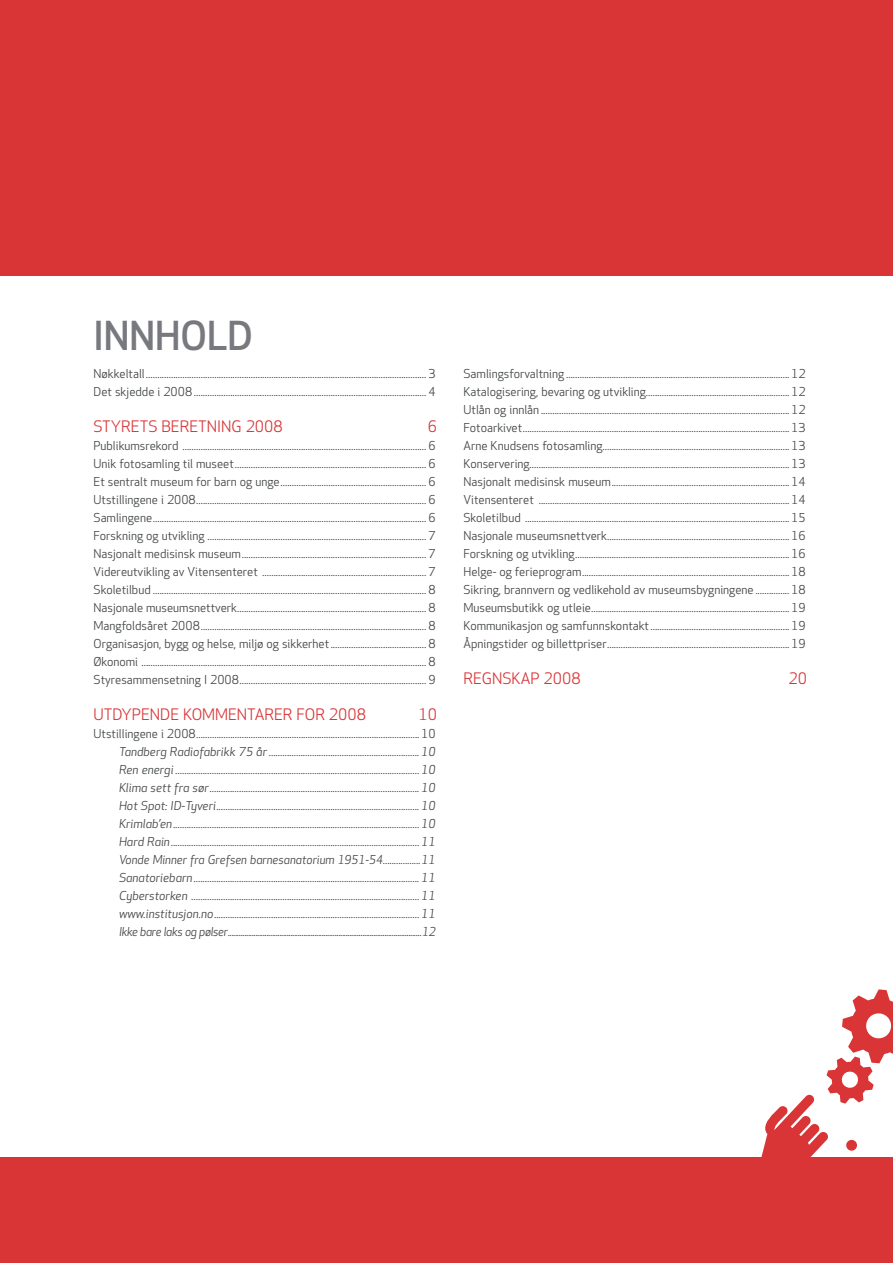
<style>
.page{position:relative;width:893px;height:1263px;background:#d93436}
.page>*{position:absolute;margin:0;border:0;box-sizing:border-box;transform-origin:0 0}
.t1{font:500 39px "Apex New";color:#78797e}
.t2{font:15.45px "Apex New";color:#d93436}
.t3{font:12px/18px "Apex New";color:#404542;text-align:justify}
.t4{font:italic 12px/18px "Apex New";color:#404542;text-align:justify}
</style>
<div class="page">
<div style="left:0;top:276px;width:893px;height:881px;background:#fff"></div>
<svg style="left:761px;top:989px;width:132px;height:168px"></svg>
<div style="left:846px;top:1140px;width:11px;height:11px;background:#d93436;border-radius:50%"></div>
<h1 class="t1" style="left:94px;top:310px;width:161px">INNHOLD</h1>
<p class="t3" style="left:94px;top:365px;width:344px">Nøkkeltall........................................................................................................................... 3<br>Det skjedde i 2008...................................................................................................... 4</p>
<p class="t2" style="left:94px;top:417px;width:191px">STYRETS BERETNING 2008</p>
<p class="t2" style="left:428px;top:417px;width:11px">6</p>
<p class="t3" style="left:94px;top:437px;width:344px">Publikumsrekord ........................................................................................................... 6<br>Unik fotosamling til museet.................................................................................... 6<br>Et sentralt museum for barn og unge................................................................ 6<br>Utstillingene i 2008..................................................................................................... 6<br>Samlingene........................................................................................................................ 6<br>Forskning og utvikling ................................................................................................ 7<br>Nasjonalt medisinsk museum................................................................................. 7<br>Videreutvikling av Vitensenteret ........................................................................ 7<br>Skoletilbud ........................................................................................................................ 8<br>Nasjonale museumsnettverk................................................................................... 8<br>Mangfoldsåret 2008................................................................................................... 8<br>Organisasjon, bygg og helse, miljø og sikkerhet.......................................... 8<br>Økonomi ............................................................................................................................. 8<br>Styresammensetning I 2008.................................................................................. 9</p>
<p class="t2" style="left:94px;top:705px;width:274px">UTDYPENDE KOMMENTARER FOR 2008</p>
<p class="t2" style="left:419px;top:705px;width:20px">10</p>
<p class="t3" style="left:94px;top:725px;width:343px">Utstillingene i 2008..................................................................................................10</p>
<p class="t4" style="left:119px;top:743px;width:318px">Tandberg Radiofabrikk 75 år ..................................................................10<br>Ren energi ...........................................................................................................10<br>Klima sett fra sør............................................................................................10<br>Hot Spot: ID-Tyveri.........................................................................................10<br>Krimlab’en............................................................................................................10<br>Hard Rain.............................................................................................................11<br>Vonde Minner fra Grefsen barnesanatorium 1951-54.................11<br>Sanatoriebarn...................................................................................................11<br>Cyberstorken ....................................................................................................11 www.institusjon.no..........................................................................................11<br>Ikke bare laks og pølser.........................................................................................................12</p>
<p class="t3" style="left:463px;top:365px;width:344px">Samlingsforvaltning ..................................................................................................12<br>Katalogisering, bevaring og utvikling...............................................................12<br>Utlån og innlån .............................................................................................................12<br>Fotoarkivet.....................................................................................................................13<br>Arne Knudsens fotosamling..................................................................................13<br>Konservering..................................................................................................................13<br>Nasjonalt medisinsk museum..............................................................................14<br>Vitensenteret ..............................................................................................................14<br>Skoletilbud ....................................................................................................................15<br>Nasjonale museumsnettverk................................................................................16<br>Forskning og utvikling..............................................................................................16<br>Helge- og ferieprogram...........................................................................................18<br>Sikring, brannvern og vedlikehold av museumsbygningene ...............18<br>Museumsbutikk og utleie.......................................................................................19<br>Kommunikasjon og samfunnskontakt.............................................................19<br>Åpningstider og billettpriser................................................................................19</p>
<p class="t2" style="left:463px;top:669px;width:119px">REGNSKAP 2008</p>
<p class="t2" style="left:788px;top:669px;width:20px">20</p>
</div>
